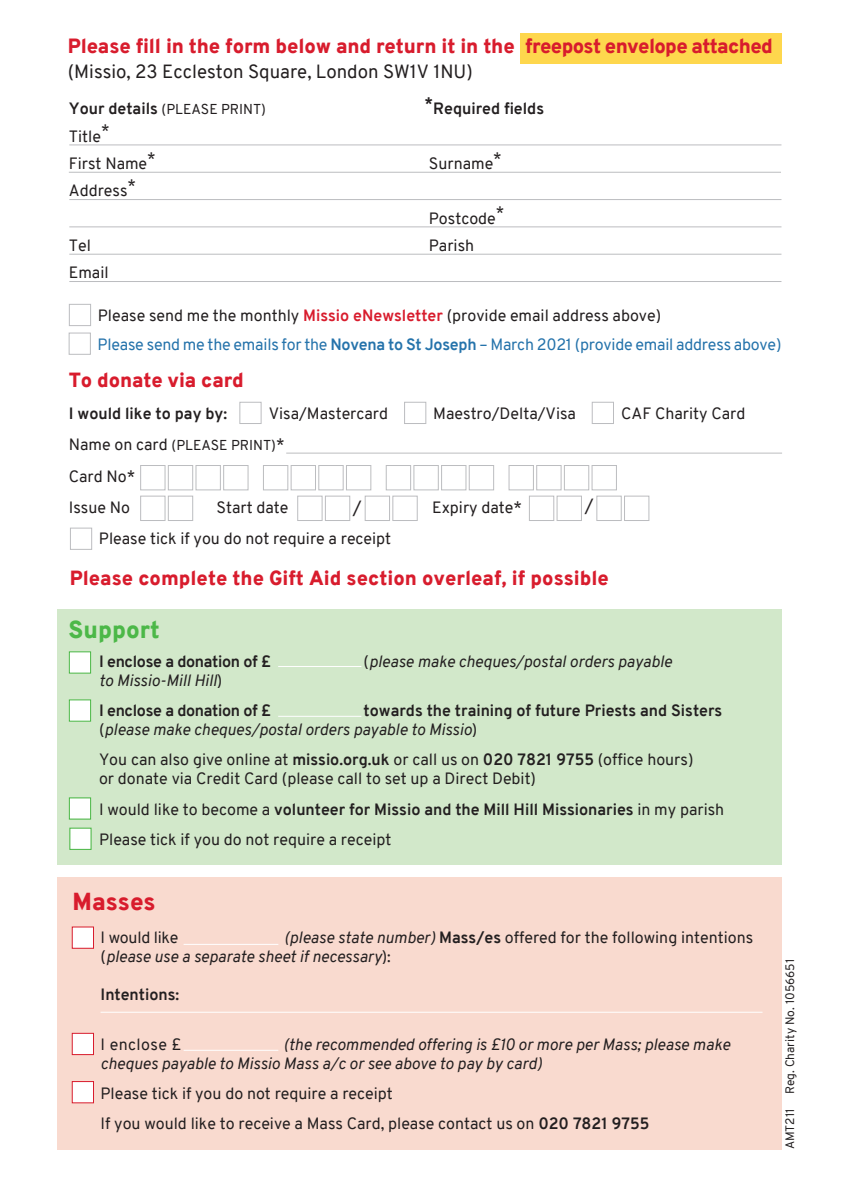
<style>
.page{position:relative;width:842px;height:1191px;background:#fff}
.page>*{position:absolute;margin:0;border:0;box-sizing:border-box;transform-origin:0 0}
.t1{font:900 24px "Overpass";color:#4cb848}
.t2{font:900 24px "Overpass";color:#d81c2d}
.t3{font:900 20.2px "Overpass";letter-spacing:-.005em;color:#d81c2d}
.t4{font:900 20px "Overpass";color:#d81c2d}
.t5{font:18.6px "Overpass";color:#231f20}
.t6{font:18.2px "Overpass";color:#231f20}
.t7{font:16px/19px "Overpass";color:#231f20}
.t8{font:italic 16px/19px "Overpass";color:#231f20}
.t9{font:700 16px "Overpass";color:#231f20}
.t10{font:16px "Overpass";letter-spacing:-.015em;color:#2573ab}
.t11{font:700 16px "Overpass";letter-spacing:-.02em;color:#231f20}
.t12{font:16px "Overpass";letter-spacing:.025em;color:#231f20}
.t13{font:14px "Overpass";color:#231f20}
.t14{font:12px "Overpass";color:#231f20}
.s1{font-weight:700;font-size:16px}
.s2{font-weight:700;color:#d81c2d}
.s3{font-weight:700}
.s4{font-size:16px}
.s5{font-style:normal}
.s6{font-weight:700;font-style:normal}
.s7{font-weight:400}
</style>
<div class="page">
<div style="left:520px;top:33px;width:261px;height:30px;background:#fed74d"></div>
<div style="left:57px;top:609px;width:725px;height:255px;background:#d2e8ca"></div>
<div style="left:70px;top:652px;width:20px;height:20px;background:#fff"></div>
<div style="left:69px;top:651px;width:22px;height:22px;border:1px solid #4cb848"></div>
<div style="left:70px;top:700px;width:20px;height:20px;background:#fff"></div>
<div style="left:69px;top:699px;width:22px;height:22px;border:1px solid #4cb848"></div>
<div style="left:70px;top:798px;width:20px;height:20px;background:#fff"></div>
<div style="left:69px;top:797px;width:22px;height:22px;border:1px solid #4cb848"></div>
<div style="left:70px;top:527px;width:22px;height:23px;border:1px solid #bcbdc0"></div>
<hr style="left:69px;top:144px;width:712px;height:1px;background:#bcbdc0">
<hr style="left:69px;top:172px;width:712px;height:1px;background:#bcbdc0">
<hr style="left:69px;top:199px;width:712px;height:1px;background:#bcbdc0">
<hr style="left:69px;top:281px;width:712px;height:1px;background:#bcbdc0">
<hr style="left:69px;top:226px;width:712px;height:1px;background:#bcbdc0">
<hr style="left:69px;top:254px;width:712px;height:1px;background:#bcbdc0">
<div style="left:69px;top:304px;width:22px;height:22px;border:1px solid #bcbdc0"></div>
<hr style="left:286px;top:452px;width:496px;height:1px;background:#bcbdc0">
<div style="left:140px;top:465px;width:26px;height:25px;border:1px solid #bcbdc0"></div>
<div style="left:168px;top:465px;width:25px;height:25px;border:1px solid #bcbdc0"></div>
<div style="left:195px;top:465px;width:26px;height:25px;border:1px solid #bcbdc0"></div>
<div style="left:223px;top:465px;width:26px;height:25px;border:1px solid #bcbdc0"></div>
<div style="left:140px;top:495px;width:26px;height:26px;border:1px solid #bcbdc0"></div>
<div style="left:168px;top:495px;width:25px;height:26px;border:1px solid #bcbdc0"></div>
<div style="left:263px;top:465px;width:25px;height:25px;border:1px solid #bcbdc0"></div>
<div style="left:291px;top:465px;width:25px;height:25px;border:1px solid #bcbdc0"></div>
<div style="left:318px;top:465px;width:26px;height:25px;border:1px solid #bcbdc0"></div>
<div style="left:346px;top:465px;width:25px;height:25px;border:1px solid #bcbdc0"></div>
<div style="left:386px;top:465px;width:25px;height:25px;border:1px solid #bcbdc0"></div>
<div style="left:413px;top:465px;width:26px;height:25px;border:1px solid #bcbdc0"></div>
<div style="left:441px;top:465px;width:25px;height:25px;border:1px solid #bcbdc0"></div>
<div style="left:469px;top:465px;width:25px;height:25px;border:1px solid #bcbdc0"></div>
<div style="left:508px;top:465px;width:26px;height:25px;border:1px solid #bcbdc0"></div>
<div style="left:536px;top:465px;width:26px;height:25px;border:1px solid #bcbdc0"></div>
<div style="left:564px;top:465px;width:25px;height:25px;border:1px solid #bcbdc0"></div>
<div style="left:591px;top:465px;width:26px;height:25px;border:1px solid #bcbdc0"></div>
<div style="left:297px;top:495px;width:26px;height:26px;border:1px solid #bcbdc0"></div>
<div style="left:325px;top:495px;width:25px;height:26px;border:1px solid #bcbdc0"></div>
<div style="left:365px;top:495px;width:25px;height:26px;border:1px solid #bcbdc0"></div>
<div style="left:392px;top:495px;width:26px;height:26px;border:1px solid #bcbdc0"></div>
<div style="left:529px;top:495px;width:25px;height:26px;border:1px solid #bcbdc0"></div>
<div style="left:556px;top:495px;width:26px;height:26px;border:1px solid #bcbdc0"></div>
<div style="left:596px;top:495px;width:26px;height:26px;border:1px solid #bcbdc0"></div>
<div style="left:624px;top:495px;width:25px;height:26px;border:1px solid #bcbdc0"></div>
<div style="left:57px;top:877px;width:725px;height:273px;background:#f9dacf"></div>
<div style="left:73px;top:927px;width:20px;height:20px;background:#fff"></div>
<div style="left:72px;top:926px;width:22px;height:22px;border:1px solid #d81c2d"></div>
<div style="left:73px;top:1082px;width:20px;height:20px;background:#fff"></div>
<div style="left:72px;top:1081px;width:22px;height:22px;border:1px solid #d81c2d"></div>
<div style="left:73px;top:1033px;width:20px;height:21px;background:#fff"></div>
<div style="left:72px;top:1032px;width:22px;height:23px;border:1px solid #d81c2d"></div>
<hr style="left:184px;top:1049px;width:94px;height:1px;background:#fff">
<hr style="left:184px;top:944px;width:94px;height:1px;background:#fff">
<hr style="left:101px;top:1011px;width:661px;height:1px;background:#fff">
<div style="left:69px;top:332px;width:22px;height:23px;border:1px solid #bcbdc0"></div>
<div style="left:239px;top:402px;width:23px;height:22px;border:1px solid #bcbdc0"></div>
<div style="left:404px;top:402px;width:22px;height:22px;border:1px solid #bcbdc0"></div>
<div style="left:592px;top:402px;width:22px;height:22px;border:1px solid #bcbdc0"></div>
<hr style="left:278px;top:716px;width:83px;height:1px;background:#fff">
<div style="left:70px;top:828px;width:21px;height:21px;background:#fff"></div>
<div style="left:69px;top:827px;width:23px;height:23px;border:1px solid #4cb848"></div>
<hr style="left:278px;top:666px;width:83px;height:1px;background:#fff">
<p class="t3" style="left:68px;top:33px;width:706px">Please fill in the form below and return it in the freepost envelope attached</p>
<p class="t5" style="left:68px;top:60px;width:406px">(Missio, 23 Eccleston Square, London SW1V 1NU)</p>
<p class="t13" style="left:69px;top:100px;width:199px"><span class="s1">Your details</span> (PLEASE PRINT)</p>
<p class="t9" style="left:425px;top:98px;width:121px">*Required fields</p>
<p class="t7" style="left:69px;top:126px;width:42px">Title*</p>
<p class="t7" style="left:69px;top:154px;width:88px">First Name*</p>
<p class="t7" style="left:429px;top:154px;width:74px">Surname*</p>
<p class="t7" style="left:69px;top:181px;width:69px">Address*</p>
<p class="t7" style="left:429px;top:208px;width:77px">Postcode*</p>
<p class="t7" style="left:69px;top:236px;width:24px">Tel</p>
<p class="t7" style="left:429px;top:236px;width:47px">Parish</p>
<p class="t7" style="left:69px;top:263px;width:41px">Email</p>
<p class="t7" style="left:98px;top:306px;width:565px">Please send me the monthly <span class="s2">Missio eNewsletter</span> (provide email address above)</p>
<p class="t10" style="left:98px;top:335px;width:685px">Please send me the emails for the <span class="s3">Novena to St Joseph</span> – March 2021 (provide email address above)</p>
<p class="t4" style="left:69px;top:368px;width:177px">To donate via card</p>
<p class="t9" style="left:69px;top:403px;width:160px">I would like to pay by:</p>
<p class="t7" style="left:269px;top:404px;width:121px">Visa/Mastercard</p>
<p class="t7" style="left:433px;top:404px;width:144px">Maestro/Delta/Visa</p>
<p class="t7" style="left:621px;top:404px;width:126px">CAF Charity Card</p>
<p class="t13" style="left:69px;top:436px;width:217px"><span class="s4">Name on card</span> (PLEASE PRINT)<span class="s4">*</span></p>
<p class="t7" style="left:69px;top:466px;width:68px">Card No*</p>
<p class="t7" style="left:69px;top:498px;width:63px">Issue No</p>
<p class="t7" style="left:217px;top:498px;width:73px">Start date</p>
<p class="t7" style="left:432px;top:498px;width:91px">Expiry date*</p>
<p class="t7" style="left:99px;top:529px;width:294px">Please tick if you do not require a receipt</p>
<p class="t6" style="left:353px;top:496px;width:10px">/</p>
<p class="t6" style="left:585px;top:494px;width:10px">/</p>
<p class="t4" style="left:70px;top:565px;width:540px">Please complete the Gift Aid section overleaf, if possible</p>
<p class="t1" style="left:69px;top:614px;width:93px">Support</p>
<p class="t11" style="left:99px;top:651px;width:173px">I enclose a donation of £</p>
<p class="t8" style="left:364px;top:651px;width:310px"><span class="s5">(</span>please make cheques/postal orders payable</p>
<p class="t8" style="left:99px;top:670px;width:125px">to Missio-Mill Hill<span class="s5">)</span></p>
<p class="t11" style="left:99px;top:700px;width:173px">I enclose a donation of £</p>
<p class="t8" style="left:99px;top:701px;width:625px;text-indent:265px"><span class="s6">towards the training of future Priests and Sisters </span><span class="s5">(</span>please make cheques/postal orders payable to Missio<span class="s5">)</span></p>
<p class="t7" style="left:99px;top:750px;width:596px">You can also give online at <span class="s3">missio.org.uk</span> or call us on <span class="s3">020 7821 9755</span> (office hours) or donate via Credit Card (please call to set up a Direct Debit)</p>
<p class="t9" style="left:99px;top:799px;width:627px"><span class="s7">I would like to become a</span> volunteer for Missio and the Mill Hill Missionaries <span class="s7">in my parish</span></p>
<p class="t7" style="left:99px;top:830px;width:294px">Please tick if you do not require a receipt</p>
<p class="t2" style="left:73px;top:886px;width:85px">Masses</p>
<p class="t8" style="left:101px;top:928px;width:654px;text-indent:184px">(please state number) <span class="s6">Mass/es</span> <span class="s5">offered for the following intentions (</span>please use a separate sheet if necessary<span class="s5">):</span></p>
<p class="t9" style="left:101px;top:984px;width:80px">Intentions:</p>
<p class="t12" style="left:101px;top:1033px;width:82px">I enclose £</p>
<p class="t7" style="left:101px;top:928px;width:79px">I would like</p>
<p class="t8" style="left:101px;top:1034px;width:631px;text-indent:183px">(the recommended offering is £10 or more per Mass; please make cheques payable to Missio Mass a/c or see above to pay by card)</p>
<p class="t7" style="left:101px;top:1083px;width:294px">Please tick if you do not require a receipt</p>
<p class="t7" style="left:101px;top:1114px;width:550px">If you would like to receive a Mass Card, please contact us on <span class="s3">020 7821 9755</span></p>
<p class="t14" style="left:782px;top:1149px;width:192px;rotate:-90deg">AMT211 Reg. Charity No. 1056651</p>
</div>
